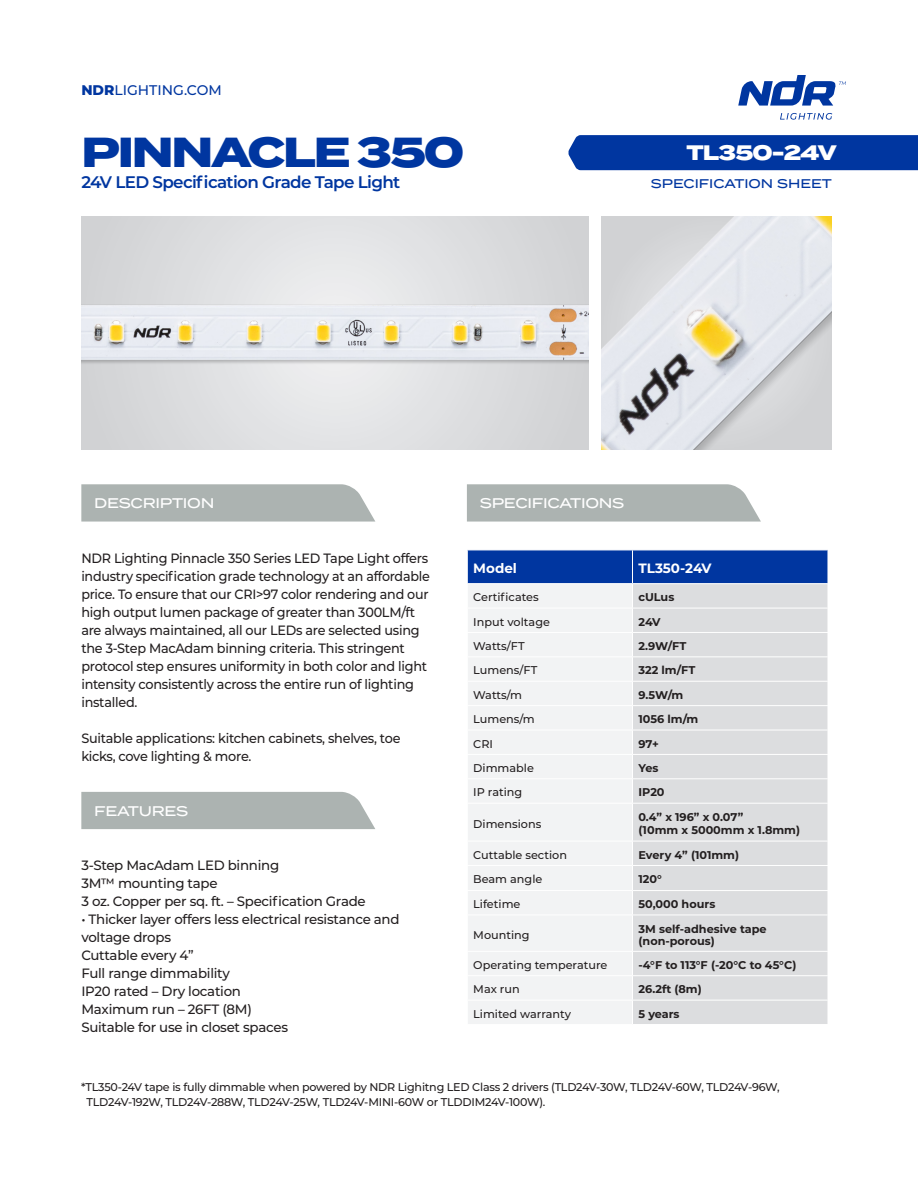
<style>
.page{position:relative;width:918px;height:1188px;background:#fff}
.page>*{position:absolute;margin:0;border:0;box-sizing:border-box;transform-origin:0 0}
.t1{font:800 42px "Termina";letter-spacing:-.05em;color:#0036a0}
.t2{font:800 21px "Termina";letter-spacing:-.04em;color:#fff}
.t3{font:600 16.8px "Montserrat";letter-spacing:-.04em;color:#0036a0}
.t4{font:500 13.95px "Termina";letter-spacing:-.02em;color:#fff}
.t5{font:500 13.95px "Montserrat";color:#0036a0}
.t6{font:500 13.5px/18px "Montserrat";letter-spacing:-.02em;color:#231f20;scale:.95 1}
.t7{font:500 13.5px/18px "Montserrat";letter-spacing:-.02em;color:#231f20}
.t8{font:500 13.5px "Montserrat";letter-spacing:-.02em;color:#231f20;scale:.94 1}
.t9{font:700 13.5px "Montserrat";color:#fff}
.t10{font:500 12.6px "Termina";color:#0036a0}
.t11{font:500 11.25px "Montserrat";letter-spacing:-.015em;color:#231f20}
.t12{font:700 11.25px "Montserrat";color:#231f20}
.s1{font-weight:800}
</style>
<div class="page">
<svg style="left:780px;top:113px;width:52px;height:7px"></svg>
<svg style="left:738px;top:75px;width:108px;height:31px"></svg>
<div style="left:568px;top:135px;width:350px;height:35px;background:#0036a0"></div>
<svg style="left:81px;top:484px;width:294px;height:38px;background:#b0b7b5"></svg>
<div style="left:81px;top:792px;width:294px;height:37px;background:#acb3b1"></div>
<svg style="left:467px;top:484px;width:294px;height:38px;background:#b0b7b5"></svg>
<div style="left:468px;top:804px;width:164px;height:220px;background:#f2f3f4"></div>
<div style="left:633px;top:804px;width:195px;height:220px;background:#dcdddf"></div>
<svg style="left:468px;top:551px;width:360px;height:252px"></svg>
<hr style="left:467px;top:841px;width:166px;height:1px;background:#fff">
<hr style="left:633px;top:841px;width:195px;height:1px;background:#fff">
<hr style="left:467px;top:865px;width:166px;height:1px;background:#fff">
<hr style="left:633px;top:865px;width:195px;height:1px;background:#fff">
<hr style="left:467px;top:890px;width:166px;height:1px;background:#fff">
<hr style="left:633px;top:890px;width:195px;height:1px;background:#fff">
<hr style="left:467px;top:915px;width:166px;height:1px;background:#fff">
<hr style="left:633px;top:915px;width:195px;height:1px;background:#fff">
<hr style="left:467px;top:951px;width:166px;height:1px;background:#fff">
<hr style="left:633px;top:951px;width:195px;height:1px;background:#fff">
<hr style="left:467px;top:975px;width:166px;height:1px;background:#fff">
<hr style="left:633px;top:975px;width:195px;height:1px;background:#fff">
<hr style="left:467px;top:1000px;width:166px;height:1px;background:#fff">
<hr style="left:633px;top:1000px;width:195px;height:1px;background:#fff">
<hr style="left:632px;top:550px;width:1px;height:33px;background:#fff">
<hr style="left:467px;top:583px;width:166px;height:1px;background:#fff">
<hr style="left:633px;top:583px;width:195px;height:1px;background:#fff">
<div style="left:81px;top:216px;width:507px;height:233px;background:#dcdddf"></div>
<img style="left:81px;top:248px;width:507px;height:179px">
<img style="left:602px;top:216px;width:229px;height:233px">
<p class="t5" style="left:81px;top:80px;width:142px"><span class="s1">NDR</span>LIGHTING.COM</p>
<p class="t1" style="left:81px;top:121px;width:385px">PINNACLE 350</p>
<p class="t3" style="left:81px;top:170px;width:320px">24V LED Specification Grade Tape Light</p>
<p class="t2" style="left:687px;top:137px;width:152px">TL350-24V</p>
<p class="t10" style="left:651px;top:174px;width:183px">SPECIFICATION SHEET</p>
<p class="t4" style="left:94px;top:493px;width:122px">DESCRIPTION</p>
<p class="t6" style="left:81px;top:548px;width:368px">NDR Lighting Pinnacle 350 Series LED Tape Light offers industry specification grade technology at an affordable</p>
<p class="t8" style="left:81px;top:584px;width:371px">price. To ensure that our CRI&gt;97 color rendering and our</p>
<p class="t6" style="left:81px;top:602px;width:366px">high output lumen package of greater than 300LM/ft are always maintained, all our LEDs are selected using the 3-Step MacAdam binning criteria. This stringent protocol step ensures uniformity in both color and light intensity consistently across the entire run of lighting installed.</p>
<p class="t6" style="left:81px;top:728px;width:338px">Suitable applications: kitchen cabinets, shelves, toe kicks, cove lighting &amp; more.</p>
<p class="t4" style="left:94px;top:800px;width:95px">FEATURES</p>
<p class="t7" style="left:81px;top:856px;width:199px">3-Step MacAdam LED binning</p>
<p class="t7" style="left:81px;top:874px;width:138px">3M™ mounting tape</p>
<p class="t7" style="left:81px;top:892px;width:286px">3 oz. Copper per sq. ft. – Specification Grade</p>
<p class="t7" style="left:81px;top:910px;width:320px">• Thicker layer offers less electrical resistance and voltage drops</p>
<p class="t7" style="left:81px;top:946px;width:114px">Cuttable every 4”</p>
<p class="t7" style="left:81px;top:964px;width:150px">Full range dimmability</p>
<p class="t7" style="left:81px;top:982px;width:161px">IP20 rated – Dry location</p>
<p class="t7" style="left:81px;top:1000px;width:172px">Maximum run – 26FT (8M)</p>
<p class="t7" style="left:81px;top:1018px;width:208px">Suitable for use in closet spaces</p>
<p class="t4" style="left:480px;top:493px;width:146px">SPECIFICATIONS</p>
<p class="t9" style="left:473px;top:559px;width:45px">Model</p>
<p class="t9" style="left:639px;top:559px;width:75px">TL350-24V</p>
<p class="t11" style="left:473px;top:589px;width:67px">Certificates</p>
<p class="t12" style="left:639px;top:589px;width:37px">cULus</p>
<p class="t11" style="left:473px;top:614px;width:78px">Input voltage</p>
<p class="t12" style="left:639px;top:614px;width:24px">24V</p>
<p class="t11" style="left:473px;top:638px;width:53px">Watts/FT</p>
<p class="t12" style="left:639px;top:638px;width:49px">2.9W/FT</p>
<p class="t11" style="left:473px;top:663px;width:66px">Lumens/FT</p>
<p class="t12" style="left:639px;top:662px;width:58px">322 lm/FT</p>
<p class="t11" style="left:473px;top:687px;width:50px">Watts/m</p>
<p class="t12" style="left:639px;top:687px;width:46px">9.5W/m</p>
<p class="t11" style="left:473px;top:711px;width:63px">Lumens/m</p>
<p class="t12" style="left:639px;top:711px;width:61px">1056 lm/m</p>
<p class="t11" style="left:473px;top:736px;width:21px">CRI</p>
<p class="t12" style="left:639px;top:736px;width:22px">97+</p>
<p class="t11" style="left:473px;top:760px;width:62px">Dimmable</p>
<p class="t12" style="left:639px;top:760px;width:22px">Yes</p>
<p class="t11" style="left:473px;top:785px;width:51px">IP rating</p>
<p class="t12" style="left:639px;top:784px;width:28px">IP20</p>
<p class="t11" style="left:473px;top:816px;width:70px">Dimensions</p>
<p class="t12" style="left:639px;top:809px;width:106px">0.4” x 196” x 0.07”</p>
<p class="t12" style="left:639px;top:822px;width:163px">(10mm x 5000mm x 1.8mm)</p>
<p class="t11" style="left:473px;top:847px;width:95px">Cuttable section</p>
<p class="t12" style="left:639px;top:847px;width:102px">Every 4” (101mm)</p>
<p class="t11" style="left:473px;top:872px;width:71px">Beam angle</p>
<p class="t12" style="left:639px;top:871px;width:25px">120°</p>
<p class="t11" style="left:473px;top:896px;width:49px">Lifetime</p>
<p class="t12" style="left:639px;top:896px;width:78px">50,000 hours</p>
<p class="t11" style="left:473px;top:927px;width:58px">Mounting</p>
<p class="t12" style="left:639px;top:920px;width:130px">3M self-adhesive tape</p>
<p class="t12" style="left:639px;top:932px;width:78px">(non-porous)</p>
<p class="t11" style="left:473px;top:957px;width:136px">Operating temperature</p>
<p class="t12" style="left:639px;top:957px;width:159px">-4°F to 113°F (-20°C to 45°C)</p>
<p class="t11" style="left:473px;top:982px;width:48px">Max run</p>
<p class="t12" style="left:639px;top:981px;width:65px">26.2ft (8m)</p>
<p class="t11" style="left:473px;top:1006px;width:99px">Limited warranty</p>
<p class="t12" style="left:639px;top:1006px;width:43px">5 years</p>
<p class="t11" style="left:81px;top:1079px;width:700px">*TL350-24V tape is fully dimmable when powered by NDR Lighitng LED Class 2 drivers (TLD24V-30W, TLD24V-60W, TLD24V-96W,</p>
<p class="t11" style="left:87px;top:1094px;width:460px">TLD24V-192W, TLD24V-288W, TLD24V-25W, TLD24V-MINI-60W or TLDDIM24V-100W).</p>
</div>
